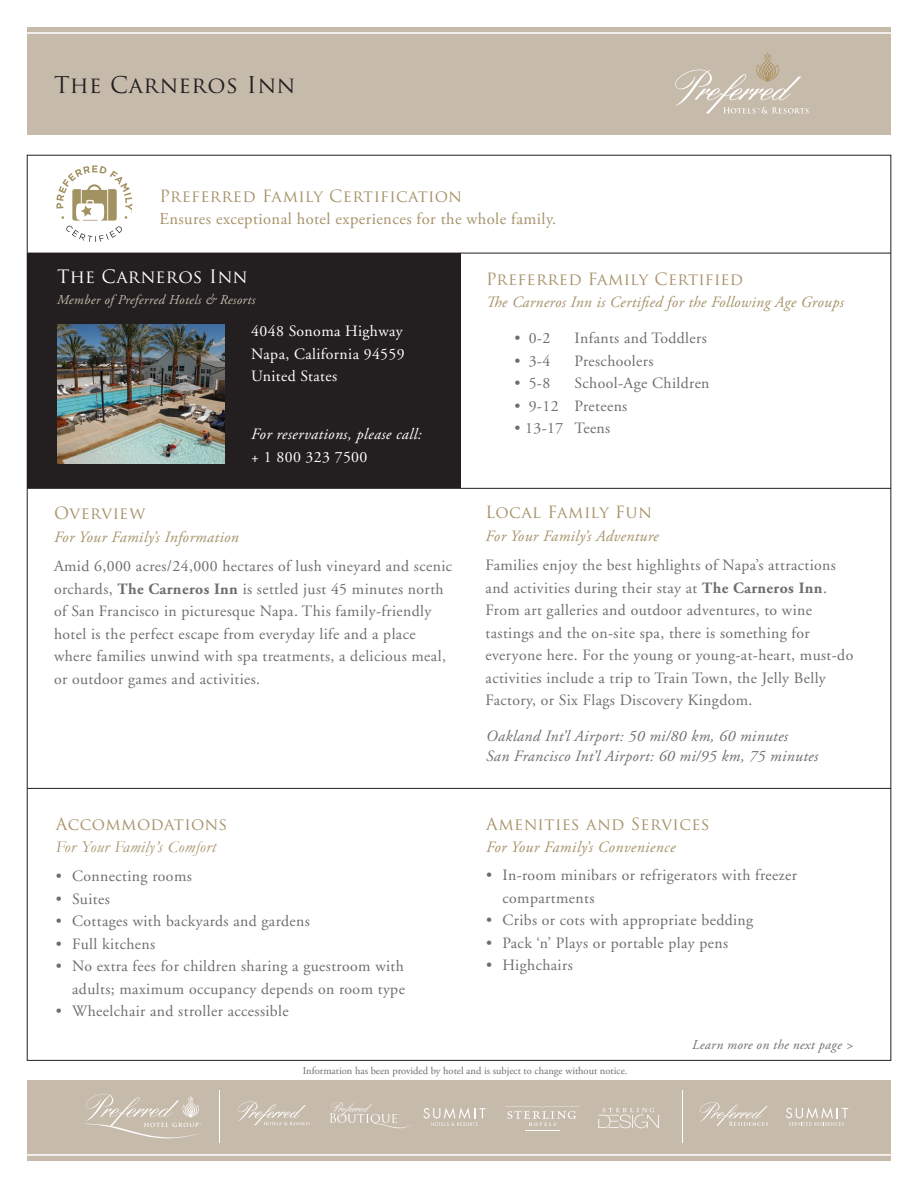
<style>
.page{position:relative;width:918px;height:1188px;background:#fff}
.page>*{position:absolute;margin:0;border:0;box-sizing:border-box;transform-origin:0 0}
.t1{font:22.5px "Trajan Pro";letter-spacing:.03em;color:#231f20}
.t2{font:18px "Trajan Pro";letter-spacing:.02em;color:#fff}
.t3{font:16.5px/22.5px "Adobe Garamond Pro";letter-spacing:.025em;color:#a69269}
.t4{font:16.5px "Trajan Pro";letter-spacing:.02em;color:#a69269}
.t5{font:italic 16.5px/22.5px "Garamond";letter-spacing:.03em;color:#a69269}
.t6{font:15.75px/22.5px "Adobe Garamond";letter-spacing:.025em;color:#6c6d70}
.t7{font:italic 15.75px "Adobe Garamond Pro";letter-spacing:.025em;color:#a69269}
.t8{font:15.75px "Adobe Garamond Pro";letter-spacing:.025em;color:#6c6d70}
.t9{font:italic 15.75px "Adobe Garamond";letter-spacing:.025em;color:#6c6d70}
.t10{font:15.75px "Adobe Garamond";letter-spacing:.025em;color:#fff}
.t11{font:italic 15.75px "Adobe Garamond Pro";letter-spacing:.025em;color:#fff}
.t12{font:15.75px "Adobe Garamond Pro";letter-spacing:.025em;color:#fff}
.t13{font:italic 13.5px "Adobe Garamond Pro";letter-spacing:.025em;color:#c6baab}
.t14{font:italic 13.5px "Adobe Garamond Pro";letter-spacing:.025em;color:#6c6d70}
.t15{font:10.5px "Adobe Garamond Pro";color:#6c6d70}
.s1{font-family:"Trajan Pro"}
.s2{font-weight:700}
.s3{font-family:"Trajan Pro";font-style:normal}
</style>
<div class="page">
<div style="left:27px;top:253px;width:434px;height:235px;background:#231f20"></div>
<hr style="left:27px;top:253px;width:864px;height:1px;background:#231f20">
<div style="left:27px;top:1080px;width:864px;height:81px;background:#c6baab"></div>
<hr style="left:27px;top:488px;width:864px;height:1px;background:#231f20">
<img style="left:57px;top:324px;width:167px;height:140px">
<hr style="left:27px;top:1154px;width:865px;height:2px;background:#fff">
<div style="left:27px;top:27px;width:864px;height:108px;background:#c6baab"></div>
<hr style="left:27px;top:32px;width:865px;height:2px;background:#fff">
<hr style="left:27px;top:788px;width:864px;height:1px;background:#231f20">
<svg style="left:675px;top:52px;width:134px;height:62px"></svg>
<svg style="left:56px;top:165px;width:76px;height:77px"></svg>
<hr style="left:219px;top:1091px;width:1px;height:52px;background:#fff">
<svg style="left:84px;top:1094px;width:117px;height:45px"></svg>
<hr style="left:525px;top:1130px;width:35px;height:1px;background:#fff">
<svg style="left:506px;top:1105px;width:74px;height:21px"></svg>
<hr style="left:682px;top:1091px;width:1px;height:52px;background:#fff">
<svg style="left:786px;top:1107px;width:65px;height:19px"></svg>
<svg style="left:423px;top:1108px;width:65px;height:18px"></svg>
<svg style="left:330px;top:1102px;width:81px;height:27px"></svg>
<svg style="left:238px;top:1101px;width:72px;height:24px"></svg>
<svg style="left:700px;top:1102px;width:70px;height:24px"></svg>
<svg style="left:598px;top:1108px;width:64px;height:20px"></svg>
<p class="t1" style="left:54px;top:70px;width:243px">The Carneros Inn</p>
<p class="t3" style="left:159px;top:186px;width:398px"><span class="s1">Preferred Family Certification<br></span>Ensures exceptional hotel experiences for the whole family.</p>
<p class="t2" style="left:57px;top:266px;width:192px">The Carneros Inn</p>
<p class="t13" style="left:57px;top:292px;width:200px">Member of Preferred Hotels &amp; Resorts</p>
<p class="t10" style="left:251px;top:323px;width:153px">4048 Sonoma Highway</p>
<p class="t10" style="left:251px;top:345px;width:155px">Napa, California 94559</p>
<p class="t10" style="left:251px;top:368px;width:87px">United States</p>
<p class="t11" style="left:251px;top:425px;width:172px">For reservations, please call:</p>
<p class="t12" style="left:251px;top:447px;width:118px">+ 1 800 323 7500</p>
<p class="t4" style="left:54px;top:503px;width:93px">Overview</p>
<p class="t7" style="left:54px;top:527px;width:186px">For Your Family’s Information</p>
<p class="t6" style="left:54px;top:555px;width:400px">Amid 6,000 acres/24,000 hectares of lush vineyard and scenic orchards, <span class="s2">The Carneros Inn</span> is settled just 45 minutes north of San Francisco in picturesque Napa. This family-friendly hotel is the perfect escape from everyday life and a place where families unwind with spa treatments, a delicious meal, or outdoor games and activities.</p>
<p class="t5" style="left:56px;top:813px;width:173px"><span class="s3">Accommodations<br></span>For Your Family’s Comfort</p>
<p class="t6" style="left:56px;top:865px;width:138px">• Connecting rooms</p>
<p class="t6" style="left:56px;top:888px;width:56px">• Suites</p>
<p class="t6" style="left:56px;top:910px;width:256px">• Cottages with backyards and gardens</p>
<p class="t6" style="left:56px;top:933px;width:101px">• Full kitchens</p>
<p class="t6" style="left:56px;top:955px;width:351px;text-align:right">• No extra fees for children sharing a guestroom with adults; maximum occupancy depends on room type</p>
<p class="t6" style="left:56px;top:1000px;width:234px">• Wheelchair and stroller accessible</p>
<p class="t4" style="left:486px;top:268px;width:259px">Preferred Family Certified</p>
<p class="t7" style="left:486px;top:293px;width:359px">The Carneros Inn is Certified for the Following Age Groups</p>
<p class="t8" style="left:514px;top:329px;width:37px">• 0-2</p>
<p class="t8" style="left:575px;top:329px;width:134px">Infants and Toddlers</p>
<p class="t8" style="left:514px;top:351px;width:37px">• 3-4</p>
<p class="t8" style="left:575px;top:351px;width:81px">Preschoolers</p>
<p class="t8" style="left:514px;top:374px;width:37px">• 5-8</p>
<p class="t8" style="left:575px;top:374px;width:137px">School-Age Children</p>
<p class="t8" style="left:514px;top:396px;width:114px">• 9-12 Preteens</p>
<p class="t8" style="left:514px;top:419px;width:97px">• 13-17 Teens</p>
<p class="t4" style="left:486px;top:502px;width:168px">Local Family Fun</p>
<p class="t7" style="left:486px;top:527px;width:175px">For Your Family’s Adventure</p>
<p class="t6" style="left:486px;top:554px;width:369px">Families enjoy the best highlights of Napa’s attractions and activities during their stay at <span class="s2">The Carneros Inn</span>.<br>From art galleries and outdoor adventures, to wine tastings and the on-site spa, there is something for everyone here. For the young or young-at-heart, must-do activities include a trip to Train Town, the Jelly Belly Factory, or Six Flags Discovery Kingdom.</p>
<p class="t9" style="left:486px;top:728px;width:303px">Oakland Int’l Airport: 50 mi/80 km, 60 minutes</p>
<p class="t9" style="left:486px;top:747px;width:333px">San Francisco Int’l Airport: 60 mi/95 km, 75 minutes</p>
<p class="t4" style="left:486px;top:813px;width:225px">Amenities and Services</p>
<p class="t7" style="left:486px;top:838px;width:191px">For Your Family’s Convenience</p>
<p class="t6" style="left:502px;top:864px;width:296px;text-indent:-16px">• In-room minibars or refrigerators with freezer compartments</p>
<p class="t6" style="left:486px;top:909px;width:269px">• Cribs or cots with appropriate bedding</p>
<p class="t6" style="left:486px;top:932px;width:244px">• Pack ‘n’ Plays or portable play pens</p>
<p class="t6" style="left:486px;top:954px;width:88px">• Highchairs</p>
<p class="t14" style="left:692px;top:1037px;width:163px">Learn more on the next page &gt;</p>
<p class="t15" style="left:303px;top:1064px;width:326px">Information has been provided by hotel and is subject to change without notice.</p>
</div>
